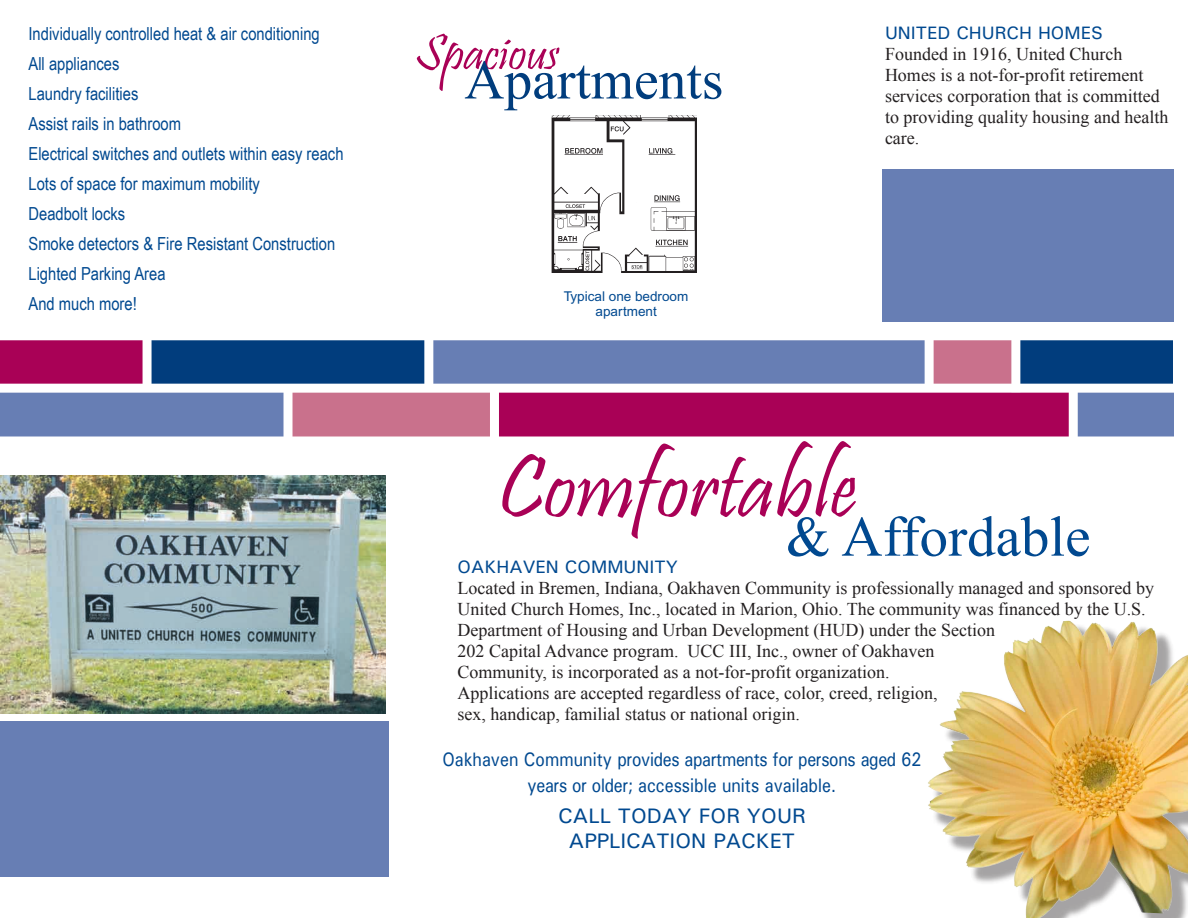
<style>
.page{position:relative;width:1188px;height:918px;background:#fff}
.page>*{position:absolute;margin:0;border:0;box-sizing:border-box;transform-origin:0 0}
.t1{font:91.5px "Pristina";color:#a90156}
.Head_01{font:57px "Times New Roman";color:#014990}
.Head_01-2{font:55.5px "Times New Roman";color:#013d7d}
.t2{font:51px "Pristina";color:#a90156}
.Reverse{font:500 21px/25.2px "Univers";color:#014990;text-align:center}
.Reverse-2{font:500 19.5px/25.2px "Univers";letter-spacing:-.02em;color:#014990;text-align:center;scale:.85 1}
.Text_01{font:18px/21px "Times New Roman";color:#231f20}
.t3{font:18px "Arial Narrow";color:#014990}
.Subhead_01{font:500 18px "Univers";color:#014990}
.t4{font:13.5px/15px "Arial";color:#014990;text-align:center}
</style>
<div class="page">
<img style="left:0;top:476px;width:386px;height:237px">
<div style="left:931px;top:336px;width:84px;height:48px;background:#c9718c"></div>
<div style="left:1075px;top:390px;width:98px;height:51px;background:#677eb4"></div>
<div style="left:495px;top:389px;width:577px;height:51px;background:#a90156"></div>
<div style="left:428px;top:336px;width:500px;height:51px;background:#677eb4"></div>
<div style="left:0;top:388px;width:288px;height:56px;background:#677eb4"></div>
<div style="left:0;top:336px;width:148px;height:54px;background:#a90156"></div>
<div style="left:148px;top:340px;width:280px;height:44px;background:#013d7d"></div>
<div style="left:1018px;top:340px;width:155px;height:44px;background:#013d7d"></div>
<div style="left:290px;top:389px;width:205px;height:52px;background:#c9718c"></div>
<div style="left:0;top:436px;width:1188px;height:10px;background:#fff"></div>
<div style="left:284px;top:387px;width:9px;height:56px;background:#fff"></div>
<div style="left:143px;top:338px;width:9px;height:54px;background:#fff"></div>
<div style="left:0;top:384px;width:1188px;height:9px;background:#fff"></div>
<div style="left:424px;top:331px;width:9px;height:56px;background:#fff"></div>
<div style="left:490px;top:389px;width:9px;height:55px;background:#fff"></div>
<div style="left:1069px;top:387px;width:9px;height:56px;background:#fff"></div>
<div style="left:925px;top:333px;width:9px;height:58px;background:#fff"></div>
<div style="left:1011px;top:336px;width:9px;height:56px;background:#fff"></div>
<div style="left:0;top:331px;width:1188px;height:9px;background:#fff"></div>
<img style="left:552px;top:116px;width:145px;height:157px">
<div style="left:0;top:722px;width:388px;height:156px;background:#677eb4"></div>
<div style="left:882px;top:170px;width:291px;height:152px;background:#677eb4"></div>
<img style="left:928px;top:620px;width:260px;height:298px">
<p class="t3" style="left:28px;top:21px;width:293px">Individually controlled heat &amp; air conditioning</p>
<p class="t3" style="left:28px;top:51px;width:93px">All appliances</p>
<p class="t3" style="left:28px;top:81px;width:111px">Laundry facilities</p>
<p class="t3" style="left:28px;top:111px;width:154px">Assist rails in bathroom</p>
<p class="t3" style="left:28px;top:141px;width:317px">Electrical switches and outlets within easy reach</p>
<p class="t3" style="left:28px;top:171px;width:233px">Lots of space for maximum mobility</p>
<p class="t3" style="left:28px;top:201px;width:98px">Deadbolt locks</p>
<p class="t3" style="left:28px;top:231px;width:308px">Smoke detectors &amp; Fire Resistant Construction</p>
<p class="t3" style="left:28px;top:261px;width:139px">Lighted Parking Area</p>
<p class="t3" style="left:28px;top:291px;width:110px">And much more!</p>
<p class="t2" style="left:415px;top:24px;width:145px">Spacious</p>
<p class="Head_01-2" style="left:464px;top:43px;width:260px">Apartments</p>
<p class="t4" style="left:564px;top:289px;width:126px">Typical one bedroom apartment</p>
<p class="Subhead_01" style="left:885px;top:22px;width:167px">United Church Homes</p>
<p class="Text_01" style="left:885px;top:44px;width:285px">Founded in 1916, United Church<br>Homes is a not-for-profit retirement services corporation that is committed to providing quality housing and health care.</p>
<p class="t1" style="left:498px;top:437px;width:361px">Comfortable</p>
<p class="Head_01" style="left:786px;top:498px;width:306px">&amp; Affordable</p>
<p class="Subhead_01" style="left:458px;top:556px;width:136px">Oakhaven Comm</p>
<p class="Subhead_01" style="left:624px;top:556px;width:56px">unity</p>
<p class="Text_01" style="left:458px;top:578px;width:698px">Located in Bremen, Indiana, Oakhaven Community is professionally managed and sponsored by United Church Homes, Inc., located in Marion, Ohio. The community was financed by the U.S.<br>Department of Housing and Urban Development (HUD) under the Section<br>202 Capital Advance program. UCC III, Inc., owner of Oakhaven<br>Community, is incorporated as a not-for-profit organization.<br>Applications are accepted regardless of race, color, creed, religion,<br>sex, handicap, familial status or national origin.</p>
<p class="Reverse-2" style="left:442px;top:747px;width:565px">Oakhaven Community provides apartments for persons aged 62 years or older; accessible units available.</p>
<p class="Reverse" style="left:558px;top:803px;width:249px">CALL TODAY FOR YOU R<br>APPLI CATI ON PACKET</p>
</div>
